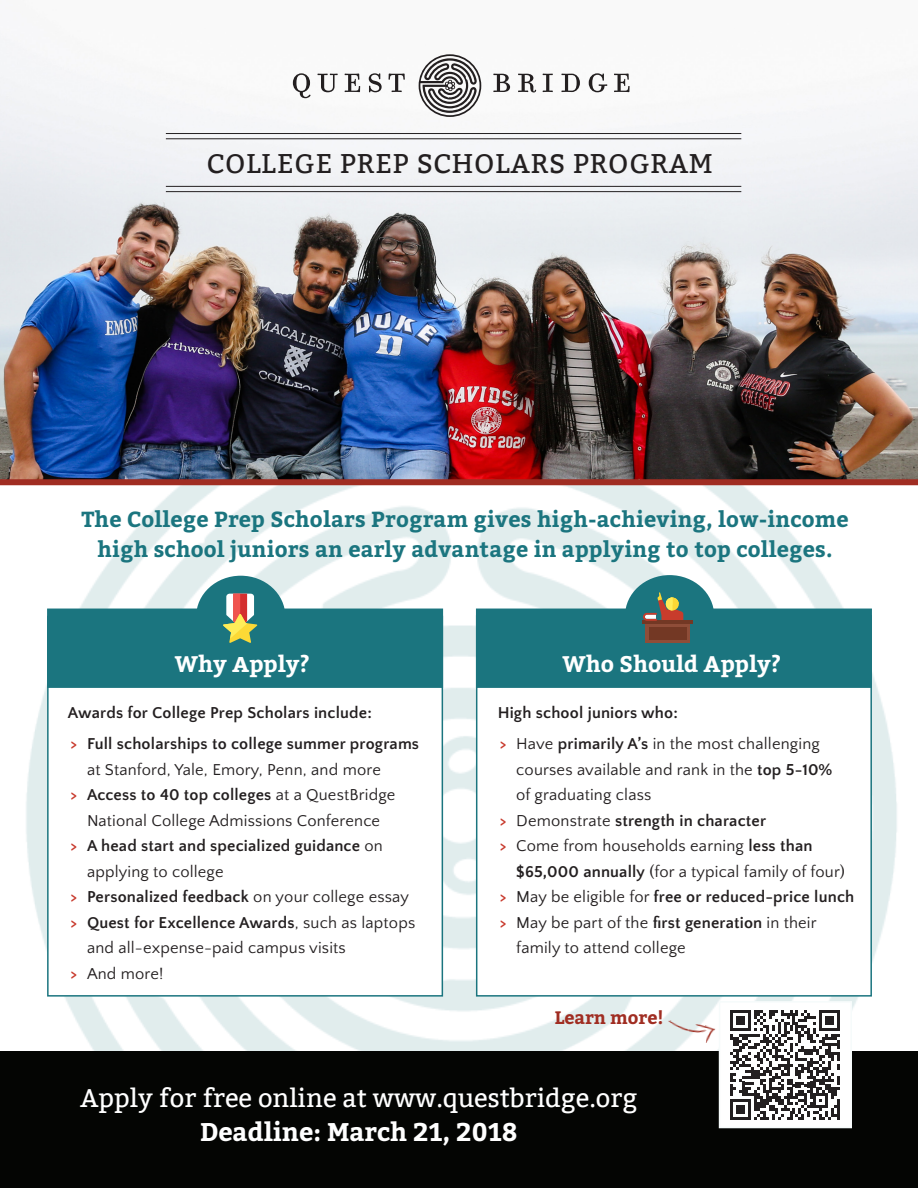
<style>
.page{position:relative;width:918px;height:1188px;background:#fff}
.page>*{position:absolute;margin:0;border:0;box-sizing:border-box;transform-origin:0 0}
.t1{font:27px "Bitter";letter-spacing:.03em;color:#231f20}
.t2{font:25.5px "Bitter";color:#fff}
.t3{font:700 25.5px "Bitter";color:#fff}
.t4{font:700 22.5px "Bitter";color:#fff}
.t5{font:700 21.75px/30px "Bitter";letter-spacing:.01em;color:#1b757f;text-align:center}
.t6{font:700 18px "Bitter";color:#a02d22}
.t7{font:16.5px/25.5px "Quattrocento Sans";letter-spacing:.01em;color:#231f20}
.t8{font:700 16.5px/25.5px "Quattrocento Sans";letter-spacing:.01em;color:#231f20}
.s1{color:#c83a2d}
.s2{font-weight:400}
.s3{font-weight:700;color:#c83a2d}
.s4{font-weight:700}
</style>
<div class="page">
<img style="left:17px;top:485px;width:892px;height:566px">
<div style="left:476px;top:615px;width:396px;height:382px;background:#fff;border:2px solid #1b757f"></div>
<div style="left:625px;top:575px;width:89px;height:81px;background:#1b757f;border-radius:50%"></div>
<div style="left:476px;top:609px;width:396px;height:79px;background:#1b757f;border:2px solid #1b757f"></div>
<img style="left:0;top:36px;width:918px;height:443px">
<div style="left:47px;top:616px;width:396px;height:381px;background:#fff;border:2px solid #1b757f"></div>
<div style="left:0;top:479px;width:918px;height:6px;background:#a02d22"></div>
<div style="left:47px;top:609px;width:396px;height:79px;background:#1b757f;border:2px solid #1b757f"></div>
<div style="left:0;top:1051px;width:918px;height:137px;background:#040503"></div>
<hr style="left:166px;top:133px;width:575px;height:1px;background:#231f20">
<div style="left:719px;top:1001px;width:133px;height:127px;background:#fff"></div>
<hr style="left:166px;top:138px;width:575px;height:1px;background:#231f20">
<svg style="left:730px;top:1011px;width:110px;height:109px"></svg>
<hr style="left:837px;top:1099px;width:3px;height:21px;background:#231f20">
<div style="left:196px;top:576px;width:89px;height:81px;background:#1b757f;border-radius:50%"></div>
<svg style="left:223px;top:594px;width:34px;height:49px"></svg>
<div style="left:646px;top:624px;width:44px;height:19px;background:#8f4d38"></div>
<div style="left:649px;top:627px;width:37px;height:13px;background:#733824"></div>
<hr style="left:643px;top:621px;width:50px;height:3px;background:#733824">
<svg style="left:643px;top:592px;width:40px;height:29px"></svg>
<img style="left:666px;top:1020px;width:49px;height:24px">
<hr style="left:166px;top:186px;width:575px;height:1px;background:#231f20">
<hr style="left:166px;top:191px;width:575px;height:1px;background:#231f20">
<svg style="left:293px;top:73px;width:18px;height:25px"></svg>
<svg style="left:317px;top:74px;width:21px;height:18px"></svg>
<svg style="left:345px;top:74px;width:15px;height:18px"></svg>
<svg style="left:369px;top:73px;width:13px;height:19px"></svg>
<svg style="left:389px;top:74px;width:16px;height:18px"></svg>
<svg style="left:493px;top:74px;width:17px;height:18px"></svg>
<svg style="left:518px;top:74px;width:18px;height:18px"></svg>
<svg style="left:543px;top:74px;width:10px;height:18px"></svg>
<svg style="left:561px;top:74px;width:19px;height:18px"></svg>
<svg style="left:589px;top:73px;width:18px;height:19px"></svg>
<svg style="left:614px;top:74px;width:16px;height:18px"></svg>
<svg style="left:419px;top:54px;width:62px;height:63px"></svg>
<p class="t1" style="left:207px;top:148px;width:507px">COLLEGE PREP SCHOLARS PROGRAM</p>
<p class="t5" style="left:81px;top:504px;width:769px">The College Prep Scholars Program gives high-achieving, low-income high school juniors an early advantage in applying to top colleges.</p>
<p class="t4" style="left:175px;top:650px;width:137px">Why Apply?</p>
<p class="t8" style="left:68px;top:700px;width:306px">Awards for College Prep Scholars include:</p>
<p class="t8" style="left:87px;top:732px;width:334px;text-indent:-16px"><span class="s1">&gt;</span> Full scholarships to college summer programs <span class="s2">at Stanford, Yale, Emory, Penn, and more</span></p>
<p class="t7" style="left:70px;top:783px;width:326px;text-align:center"><span class="s3">&gt;</span> <span class="s4">Access to 40 top colleges</span> at a QuestBridge<br>National College Admissions Conference</p>
<p class="t8" style="left:87px;top:834px;width:297px;text-indent:-16px"><span class="s1">&gt;</span> A head start and specialized guidance <span class="s2">on applying to college</span></p>
<p class="t8" style="left:70px;top:885px;width:340px"><span class="s1">&gt;</span> Personalized feedback <span class="s2">on your college essay</span></p>
<p class="t7" style="left:87px;top:910px;width:330px;text-indent:-16px"><span class="s3">&gt;</span> <span class="s4">Quest for Excellence Awards</span>, such as laptops and all-expense-paid campus visits</p>
<p class="t7" style="left:70px;top:961px;width:94px"><span class="s3">&gt;</span> And more!</p>
<p class="t4" style="left:563px;top:650px;width:220px">Who Should Apply?</p>
<p class="t8" style="left:498px;top:700px;width:182px">High school juniors who:</p>
<p class="t7" style="left:516px;top:732px;width:318px;text-indent:-16px"><span class="s3">&gt;</span> Have <span class="s4">primarily A’s</span> in the most challenging courses available and rank in the <span class="s4">top 5-10% </span>of graduating class</p>
<p class="t8" style="left:500px;top:808px;width:268px"><span class="s1">&gt;</span> <span class="s2">Demonstrate</span> strength in character</p>
<p class="t7" style="left:516px;top:834px;width:330px;text-indent:-16px"><span class="s3">&gt;</span> Come from households earning <span class="s4">less than $65,000 annually</span> (for a typical family of four)</p>
<p class="t8" style="left:500px;top:885px;width:356px"><span class="s1">&gt;</span> <span class="s2">May be eligible for</span> free or reduced-price lunch</p>
<p class="t7" style="left:516px;top:910px;width:302px;text-indent:-16px"><span class="s3">&gt;</span> May be part of the <span class="s4">first generation</span> in their family to attend college</p>
<p class="t6" style="left:555px;top:1007px;width:110px">Learn more!</p>
<p class="t2" style="left:80px;top:1083px;width:559px">Apply for free online at www.questbridge.org</p>
<p class="t3" style="left:200px;top:1117px;width:319px">Deadline: March 21, 2018</p>
</div>
